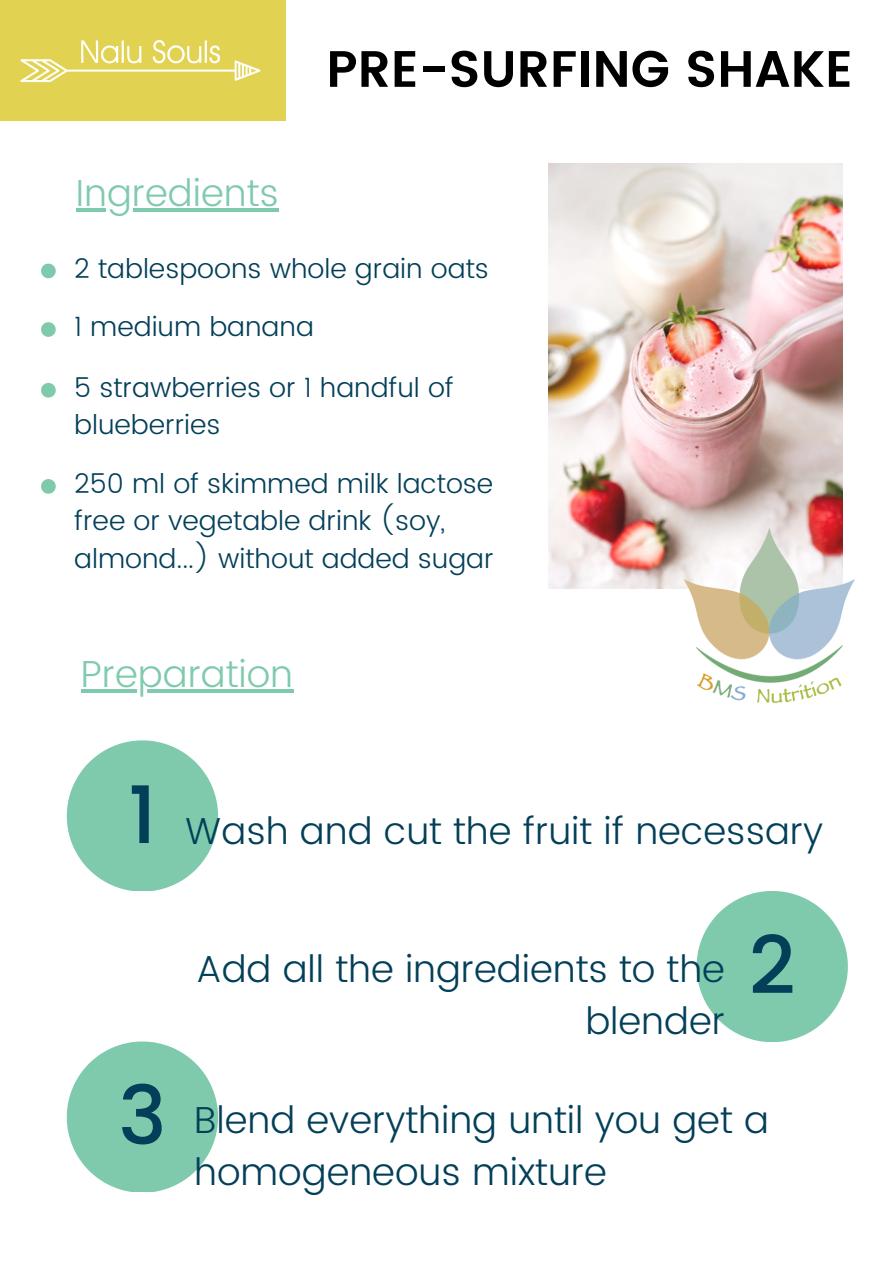
<style>
.page{position:relative;width:894px;height:1264px;background:#fff}
.page>*{position:absolute;margin:0;border:0;box-sizing:border-box;transform-origin:0 0}
.t1{font:500 81.15px "Poppins";color:#033f58}
.t2{font:600 51px "Poppins";color:#000}
.t3{font:300 37.5px/51.8px "Poppins";color:#033f58;text-align:right}
.t4{font:300 37.5px "Poppins";color:#7fcaad}
.t5{font:300 27px/37.2px "Poppins";color:#033f58}
</style>
<div class="page">
<img style="left:548px;top:163px;width:293px;height:426px">
<div style="left:0;top:0;width:285px;height:121px;background:#e1d252"></div>
<img style="left:20px;top:40px;width:241px;height:43px">
<svg style="left:67px;top:740px;width:151px;height:150px"></svg>
<svg style="left:67px;top:1041px;width:151px;height:150px"></svg>
<svg style="left:696px;top:891px;width:151px;height:150px"></svg>
<img style="left:644px;top:491px;width:211px;height:213px">
<hr style="left:76px;top:208px;width:203px;height:4px;background:#7fcaad">
<svg style="left:41px;top:263px;width:15px;height:15px"></svg>
<svg style="left:41px;top:322px;width:15px;height:15px"></svg>
<svg style="left:41px;top:383px;width:15px;height:14px"></svg>
<svg style="left:41px;top:479px;width:15px;height:14px"></svg>
<hr style="left:81px;top:689px;width:212px;height:4px;background:#7fcaad">
<p class="t4" style="left:76px;top:171px;width:204px">Ingredients</p>
<p class="t2" style="left:326px;top:39px;width:528px">PRE-SURFING SHAKE</p>
<p class="t5" style="left:74px;top:250px;width:416px">2 tablespoons whole grain oats</p>
<p class="t5" style="left:74px;top:308px;width:241px">1 medium banana</p>
<p class="t5" style="left:74px;top:369px;width:381px">5 strawberries or 1 handful of blueberries</p>
<p class="t5" style="left:74px;top:465px;width:421px">250 ml of skimmed milk lactose free or vegetable drink (soy, almond...) without added sugar</p>
<p class="t4" style="left:81px;top:652px;width:214px">Preparation</p>
<p class="t1" style="left:128px;top:767px;width:30px">1</p>
<p class="t3" style="left:185px;top:805px;width:639px">Wash and cut the fruit if necessary</p>
<p class="t1" style="left:118px;top:1068px;width:50px">3</p>
<p class="t3" style="left:196px;top:943px;width:530px">Add all the ingredients to the blender</p>
<p class="t1" style="left:748px;top:918px;width:48px">2</p>
<p class="t3" style="left:194px;top:1094px;width:576px;text-align:left">Blend everything until you get a homogeneous mixture</p>
</div>
